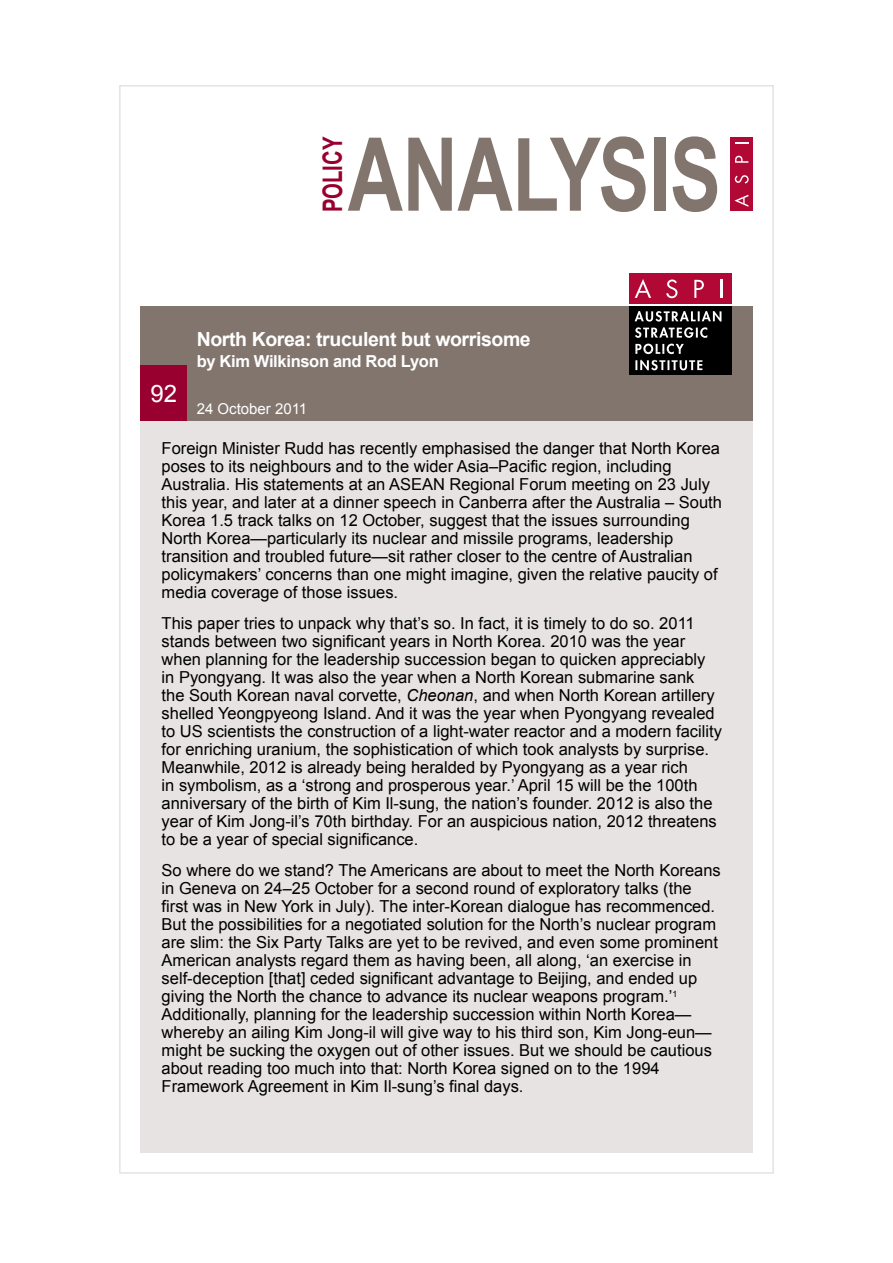
<style>
.page{position:relative;width:893px;height:1263px;background:#fff}
.page>*{position:absolute;margin:0;border:0;box-sizing:border-box;transform-origin:0 0}
.t1{font:700 102px "Arial";letter-spacing:-.005em;color:#82756e;scale:.75 1}
.t2{font:700 27px "Arial";color:#98002f;scale:.75 1}
.t3{font:24px "Arial";color:#fff}
.t4{font:700 19.5px "Arial";letter-spacing:-.02em;color:#fff}
.t5{font:16.5px/18px "Arial";color:#000}
.t6{font:700 16.5px "Arial";letter-spacing:-.02em;color:#fff}
.t7{font:15px "Arial";color:#fff}
.s1{font-style:italic}
</style>
<div class="page">
<div style="left:730px;top:138px;width:23px;height:73px;background:#b10836"></div>
<svg style="left:734px;top:195px;width:14px;height:12px"></svg>
<svg style="left:735px;top:175px;width:14px;height:9px"></svg>
<svg style="left:735px;top:156px;width:13px;height:7px"></svg>
<svg style="left:735px;top:142px;width:13px;height:1px"></svg>
<div style="left:140px;top:421px;width:613px;height:731px;background:#e6e3e2"></div>
<div style="left:140px;top:306px;width:613px;height:115px;background:#82756e"></div>
<div style="left:629px;top:306px;width:102px;height:69px;background:#000"></div>
<div style="left:629px;top:273px;width:102px;height:31px;background:#b10836"></div>
<svg style="left:635px;top:279px;width:16px;height:19px"></svg>
<svg style="left:666px;top:279px;width:11px;height:19px"></svg>
<svg style="left:694px;top:280px;width:10px;height:18px"></svg>
<svg style="left:720px;top:280px;width:2px;height:18px"></svg>
<svg style="left:635px;top:344px;width:67px;height:26px"></svg>
<svg style="left:635px;top:311px;width:86px;height:27px"></svg>
<div style="left:140px;top:366px;width:47px;height:55px;background:#98002f"></div>
<h2 class="t2" style="left:315px;top:212px;width:102px;rotate:-90deg">POLICY</h2>
<h1 class="t1" style="left:348px;top:107px;width:499px">ANALYSIS</h1>
<h3 class="t3" style="left:150px;top:378px;width:28px">92</h3>
<p class="t4" style="left:197px;top:326px;width:336px">North Korea: truculent but worrisome</p>
<p class="t6" style="left:197px;top:350px;width:244px">by Kim Wilkinson and Rod Lyon</p>
<p class="t7" style="left:197px;top:398px;width:112px">24 October 2011</p>
<p class="t5" style="left:162px;top:440px;width:562px">Foreign Minister Rudd has recently emphasised the danger that North Korea poses to its neighbours and to the wider Asia–Pacific region, including Australia. His statements at an ASEAN Regional Forum meeting on 23 July this year, and later at a dinner speech in Canberra after the Australia – South Korea 1.5 track talks on 12 October, suggest that the issues surrounding North Korea—particularly its nuclear and missile programs, leadership transition and troubled future—sit rather closer to the centre of Australian policymakers’ concerns than one might imagine, given the relative paucity of media coverage of those issues.</p>
<p class="t5" style="left:162px;top:614px;width:562px">This paper tries to unpack why that’s so. In fact, it is timely to do so. 2011 stands between two significant years in North Korea. 2010 was the year when planning for the leadership succession began to quicken appreciably in Pyongyang. It was also the year when a North Korean submarine sank<br>the South Korean naval corvette, <span class="s1">Cheonan</span>, and when North Korean artillery shelled Yeongpyeong Island. And it was the year when Pyongyang revealed to US scientists the construction of a light-water reactor and a modern facility for enriching uranium, the sophistication of which took analysts by surprise.<br>Meanwhile, 2012 is already being heralded by Pyongyang as a year rich<br>in symbolism, as a ‘strong and prosperous year.’ April 15 will be the 100th anniversary of the birth of Kim Il‑sung, the nation’s founder. 2012 is also the year of Kim Jong‑il’s 70th birthday. For an auspicious nation, 2012 threatens to be a year of special significance.</p>
<p class="t5" style="left:162px;top:861px;width:561px">So where do we stand? The Americans are about to meet the North Koreans in Geneva on 24–25 October for a second round of exploratory talks (the first was in New York in July). The inter-Korean dialogue has recommenced.<br>But the possibilities for a negotiated solution for the North’s nuclear program are slim: the Six Party Talks are yet to be revived, and even some prominent American analysts regard them as having been, all along, ‘an exercise in self‑deception [that] ceded significant advantage to Beijing, and ended up giving the North the chance to advance its nuclear weapons program.’<sup>1<br></sup>Additionally, planning for the leadership succession within North Korea— whereby an ailing Kim Jong‑il will give way to his third son, Kim Jong‑eun— might be sucking the oxygen out of other issues. But we should be cautious about reading too much into that: North Korea signed on to the 1994<br>Framework Agreement in Kim Il‑sung’s final days.</p>
</div>
